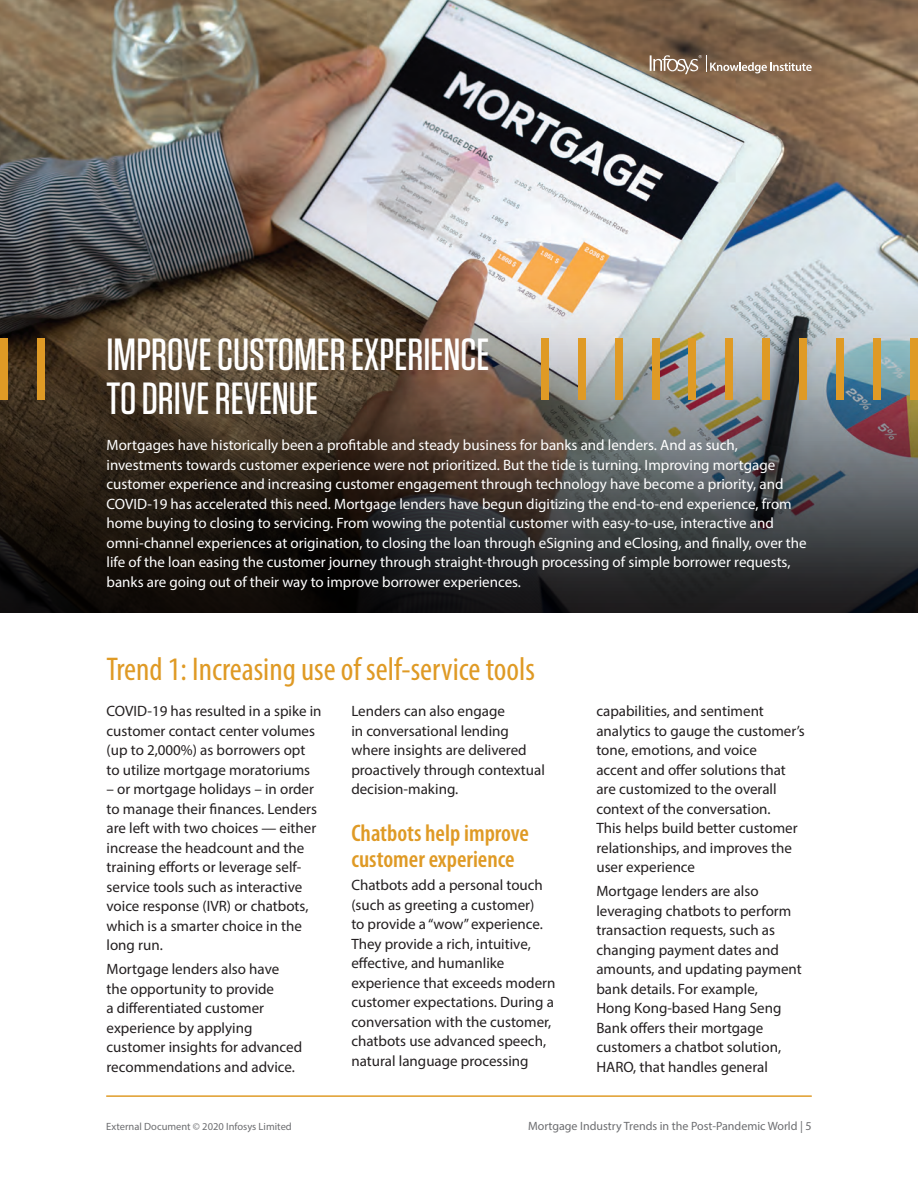
<style>
.page{position:relative;width:918px;height:1188px;background:#fff}
.page>*{position:absolute;margin:0;border:0;box-sizing:border-box;transform-origin:0 0}
.t1{font:500 45px/43.5px "Tungsten";color:#fff}
.t2{font:condensed 33px "Myriad Pro";color:#df9a25}
.t3{font:600 condensed 24px/25.5px "Myriad Pro";color:#df9a25}
.t4{font:15px/19.5px "Myriad Pro";color:#231f20}
.t5{font:15px/19.5px "Myriad Pro";color:#fff}
.t6{font:12px "Myriad Pro";color:#6c6d70}
.t7{font:10.5px "Myriad Pro";color:#6c6d70}
</style>
<div class="page">
<img style="left:0;top:0;width:918px;height:265px">
<svg style="left:0;top:265px;width:918px;height:347px;background:#554f49"></svg>
<hr style="left:106px;top:1096px;width:706px;height:1px;background:#df9a25">
<div style="left:0;top:339px;width:7px;height:61px;background:#df9a25"></div>
<div style="left:37px;top:339px;width:7px;height:61px;background:#df9a25"></div>
<div style="left:874px;top:339px;width:7px;height:61px;background:#df9a25"></div>
<div style="left:726px;top:339px;width:7px;height:61px;background:#df9a25"></div>
<div style="left:578px;top:339px;width:7px;height:61px;background:#df9a25"></div>
<div style="left:911px;top:339px;width:7px;height:61px;background:#df9a25"></div>
<div style="left:763px;top:339px;width:7px;height:61px;background:#df9a25"></div>
<div style="left:615px;top:339px;width:7px;height:61px;background:#df9a25"></div>
<div style="left:837px;top:339px;width:7px;height:61px;background:#df9a25"></div>
<div style="left:689px;top:339px;width:7px;height:61px;background:#df9a25"></div>
<div style="left:541px;top:339px;width:7px;height:61px;background:#df9a25"></div>
<div style="left:800px;top:339px;width:7px;height:61px;background:#df9a25"></div>
<div style="left:652px;top:339px;width:7px;height:61px;background:#df9a25"></div>
<svg style="left:650px;top:55px;width:162px;height:19px;background:#98816d"></svg>
<h1 class="t1" style="left:107px;top:333px;width:384px">IMPROVE CUSTOMER EXPERIENCE<br>TO DRIVE REVENUE</h1>
<p class="t5" style="left:107px;top:435px;width:702px">Mortgages have historically been a profitable and steady business for banks and lenders. And as such, investments towards customer experience were not prioritized. But the tide is turning. Improving mortgage customer experience and increasing customer engagement through technology have become a priority, and COVID-19 has accelerated this need. Mortgage lenders have begun digitizing the end-to-end experience, from home buying to closing to servicing. From wowing the potential customer with easy-to-use, interactive and omni-channel experiences at origination, to closing the loan through eSigning and eClosing, and finally, over the life of the loan easing the customer journey through straight-through processing of simple borrower requests, banks are going out of their way to improve borrower experiences.</p>
<h2 class="t2" style="left:107px;top:649px;width:430px">Trend 1: Increasing use of self-service tools</h2>
<p class="t4" style="left:107px;top:701px;width:217px">COVID-19 has resulted in a spike in customer contact center volumes (up to 2,000%) as borrowers opt to utilize mortgage moratoriums</p>
<p class="t4" style="left:107px;top:779px;width:212px">– or mortgage holidays – in order to manage their finances. Lenders are left with two choices — either increase the headcount and the training efforts or leverage self&shy;service tools such as interactive voice response (IVR) or chatbots, which is a smarter choice in the long run.</p>
<p class="t4" style="left:107px;top:959px;width:197px">Mortgage lenders also have the opportunity to provide<br>a differentiated customer experience by applying customer insights for advanced recommendations and advice.</p>
<p class="t4" style="left:351px;top:701px;width:195px">Lenders can also engage<br>in conversational lending where insights are delivered proactively through contextual decision-making.</p>
<h3 class="t3" style="left:351px;top:821px;width:179px">Chatbots help improve customer experience</h3>
<p class="t4" style="left:351px;top:875px;width:206px">Chatbots add a personal touch (such as greeting a customer)<br>to provide a “wow” experience.<br>They provide a rich, intuitive, effective, and humanlike experience that exceeds modern customer expectations. During a conversation with the customer, chatbots use advanced speech, natural language processing</p>
<p class="t4" style="left:596px;top:701px;width:210px">capabilities, and sentiment analytics to gauge the customer’s tone, emotions, and voice<br>accent and offer solutions that are customized to the overall context of the conversation.<br>This helps build better customer relationships, and improves the user experience</p>
<p class="t4" style="left:596px;top:881px;width:207px">Mortgage lenders are also leveraging chatbots to perform transaction requests, such as changing payment dates and amounts, and updating payment bank details. For example,<br>Hong Kong-based Hang Seng<br>Bank offers their mortgage customers a chatbot solution,<br>HARO, that handles general</p>
<p class="t7" style="left:106px;top:1120px;width:187px">External Document © 2020 Infosys Limited</p>
<p class="t6" style="left:528px;top:1119px;width:285px">Mortgage Industry Trends in the Post-Pandemic World | 5</p>
</div>
